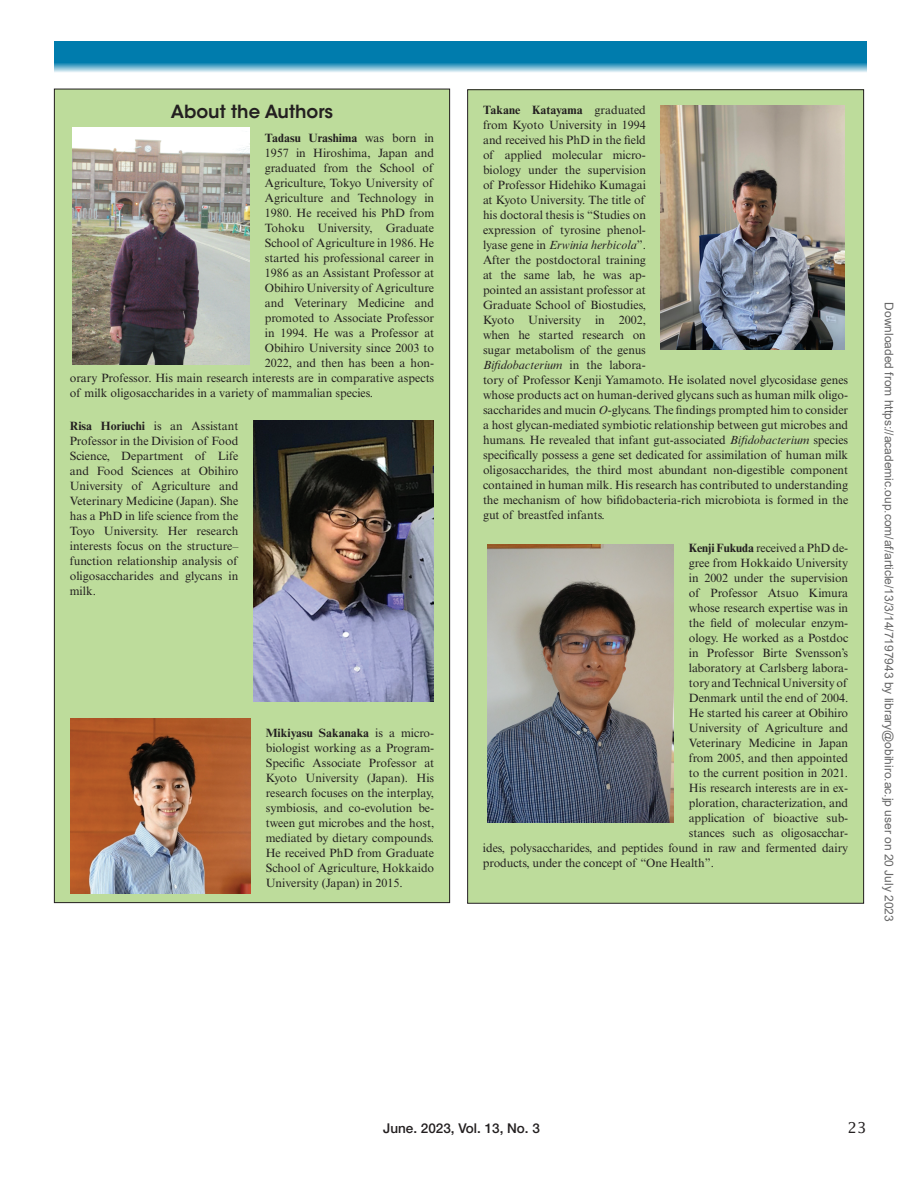
<style>
.page{position:relative;width:918px;height:1188px;background:#fff}
.page>*{position:absolute;margin:0;border:0;box-sizing:border-box;transform-origin:0 0}
.t1{font:600 18px "ITC Avant Garde Std";color:#231f20}
.t2{font:15px "Lucida Std";color:#231f20}
.t3{font:500 13.5px "Helvetica Neue LT Std";color:#231f20}
.t4{font:12px/15px "Times New Roman MT Std";color:#231f20;text-align:justify}
.t5{font:12px "Arial";color:#666}
.t6{font:700 12px "Times New Roman MT Std";color:#231f20}
.s1{font-weight:400}
.s2{font-weight:700}
.s3{font-style:italic}
</style>
<div class="page">
<svg style="left:54px;top:41px;width:813px;height:31px;background:#238eb8"></svg>
<div style="left:54px;top:89px;width:396px;height:814px;background:#bddc9b"></div>
<div style="left:468px;top:90px;width:396px;height:813px;background:#bddc9b"></div>
<img style="left:71px;top:718px;width:180px;height:176px">
<img style="left:661px;top:105px;width:183px;height:245px">
<img style="left:488px;top:544px;width:186px;height:279px">
<img style="left:72px;top:128px;width:178px;height:237px">
<img style="left:254px;top:420px;width:180px;height:281px">
<h1 class="t1" style="left:171px;top:100px;width:164px">About the Authors</h1>
<p class="t6" style="left:265px;top:130px;width:171px">Tadasu Urashima <span class="s1">was born in</span></p>
<p class="t4" style="left:265px;top:145px;width:171px">1957 in Hiroshima, Japan and</p>
<p class="t4" style="left:265px;top:160px;width:170px">graduated from the School of</p>
<p class="t4" style="left:265px;top:175px;width:170px">Agriculture, Tokyo University of</p>
<p class="t4" style="left:265px;top:190px;width:171px">Agriculture and Technology in</p>
<p class="t4" style="left:265px;top:205px;width:171px">1980. He received his PhD from</p>
<p class="t4" style="left:265px;top:220px;width:171px">Tohoku University, Graduate</p>
<p class="t4" style="left:265px;top:235px;width:171px">School of Agriculture in 1986. He</p>
<p class="t4" style="left:265px;top:250px;width:171px">started his professional career in</p>
<p class="t4" style="left:265px;top:265px;width:171px">1986 as an Assistant Professor at</p>
<p class="t4" style="left:265px;top:280px;width:171px">Obihiro University of Agriculture</p>
<p class="t4" style="left:265px;top:295px;width:171px">and Veterinary Medicine and</p>
<p class="t4" style="left:265px;top:310px;width:171px">promoted to Associate Professor</p>
<p class="t4" style="left:265px;top:325px;width:171px">in 1994. He was a Professor at</p>
<p class="t4" style="left:265px;top:340px;width:171px">Obihiro University since 2003 to</p>
<p class="t4" style="left:265px;top:355px;width:171px">2022, and then has been a hon-</p>
<p class="t4" style="left:70px;top:370px;width:366px">orary Professor. His main research interests are in comparative aspects</p>
<p class="t4" style="left:70px;top:385px;width:305px">of milk oligosaccharides in a variety of mammalian species.</p>
<p class="t4" style="left:70px;top:418px;width:170px"><span class="s2">Risa Horiuchi</span> is an Assistant Professor in the Division of Food Science, Department of Life and Food Sciences at Obihiro University of Agriculture and Veterinary Medicine (Japan). She has a PhD in life science from the Toyo University. Her research interests focus on the structure– function relationship analysis of oligosaccharides and glycans in milk.</p>
<p class="t4" style="left:266px;top:726px;width:170px"><span class="s2">Mikiyasu Sakanaka</span> is a micro&shy;biologist working as a Program-Specific Associate Professor at Kyoto University (Japan). His research focuses on the interplay, symbiosis, and co-evolution be&shy;tween gut microbes and the host, mediated by dietary compounds.<br>He received PhD from Graduate School of Agriculture, Hokkaido University (Japan) in 2015.</p>
<p class="t4" style="left:483px;top:102px;width:367px;text-align:left"><span class="s2">Takane Katayama</span> graduated<br>from Kyoto University in 1994<br>and received his PhD in the field<br>of applied molecular micro-<br>biology under the supervision<br>of Professor Hidehiko Kumagai<br>at Kyoto University. The title of<br>his doctoral thesis is “Studies on<br>expression of tyrosine phenol-<br>lyase gene in <span class="s3">Erwinia herbicola</span>”.<br>After the postdoctoral training<br>at the same lab, he was ap-<br>pointed an assistant professor at<br>Graduate School of Biostudies,<br>Kyoto University in 2002,<br>when he started research on<br>sugar metabolism of the genus<br><span class="s3">Bifidobacterium</span> in the labora-<br>tory of Professor Kenji Yamamoto. He isolated novel glycosidase genes whose products act on human-derived glycans such as human milk oligo&shy;saccharides and mucin <span class="s3">O</span>-glycans. The findings prompted him to consider a host glycan-mediated symbiotic relationship between gut microbes and humans. He revealed that infant gut-associated <span class="s3">Bifidobacterium</span> species specifically possess a gene set dedicated for assimilation of human milk oligosaccharides, the third most abundant non-digestible component contained in human milk. His research has contributed to understanding the mechanism of how bifidobacteria-rich microbiota is formed in the gut of breastfed infants.</p>
<p class="t4" style="left:689px;top:540px;width:161px"><span class="s2">Kenji Fukuda</span> received a PhD de-</p>
<p class="t4" style="left:689px;top:555px;width:161px">gree from Hokkaido University</p>
<p class="t4" style="left:689px;top:570px;width:161px">in 2002 under the supervision</p>
<p class="t4" style="left:689px;top:585px;width:161px">of Professor Atsuo Kimura</p>
<p class="t4" style="left:689px;top:600px;width:161px">whose research expertise was in</p>
<p class="t4" style="left:689px;top:615px;width:161px">the field of molecular enzym-</p>
<p class="t4" style="left:689px;top:630px;width:161px">ology. He worked as a Postdoc</p>
<p class="t4" style="left:689px;top:645px;width:161px">in Professor Birte Svensson’s</p>
<p class="t4" style="left:689px;top:660px;width:161px">laboratory at Carlsberg labora-</p>
<p class="t4" style="left:689px;top:675px;width:160px">tory and Technical University of</p>
<p class="t4" style="left:689px;top:690px;width:161px">Denmark until the end of 2004.</p>
<p class="t4" style="left:689px;top:705px;width:161px">He started his career at Obihiro</p>
<p class="t4" style="left:689px;top:720px;width:161px">University of Agriculture and</p>
<p class="t4" style="left:689px;top:735px;width:161px">Veterinary Medicine in Japan</p>
<p class="t4" style="left:689px;top:750px;width:161px">from 2005, and then appointed</p>
<p class="t4" style="left:689px;top:765px;width:161px">to the current position in 2021.</p>
<p class="t4" style="left:689px;top:780px;width:161px">His research interests are in ex-</p>
<p class="t4" style="left:689px;top:795px;width:161px">ploration, characterization, and</p>
<p class="t4" style="left:689px;top:810px;width:161px">application of bioactive sub-</p>
<p class="t4" style="left:689px;top:825px;width:161px">stances such as oligosacchar-</p>
<p class="t4" style="left:483px;top:840px;width:367px">ides, polysaccharides, and peptides found in raw and fermented dairy</p>
<p class="t4" style="left:483px;top:855px;width:233px">products, under the concept of “One Health”.</p>
<p class="t5" style="left:893px;top:302px;width:621px;rotate:90deg">Downloaded from https://academic.oup.com/af/article/13/3/14/7197943 by library@obihiro.ac.jp user on 20 July 2023</p>
<p class="t3" style="left:383px;top:1120px;width:158px">June. 2023, Vol. 13, No. 3</p>
<p class="t2" style="left:848px;top:1118px;width:20px">23</p>
</div>
